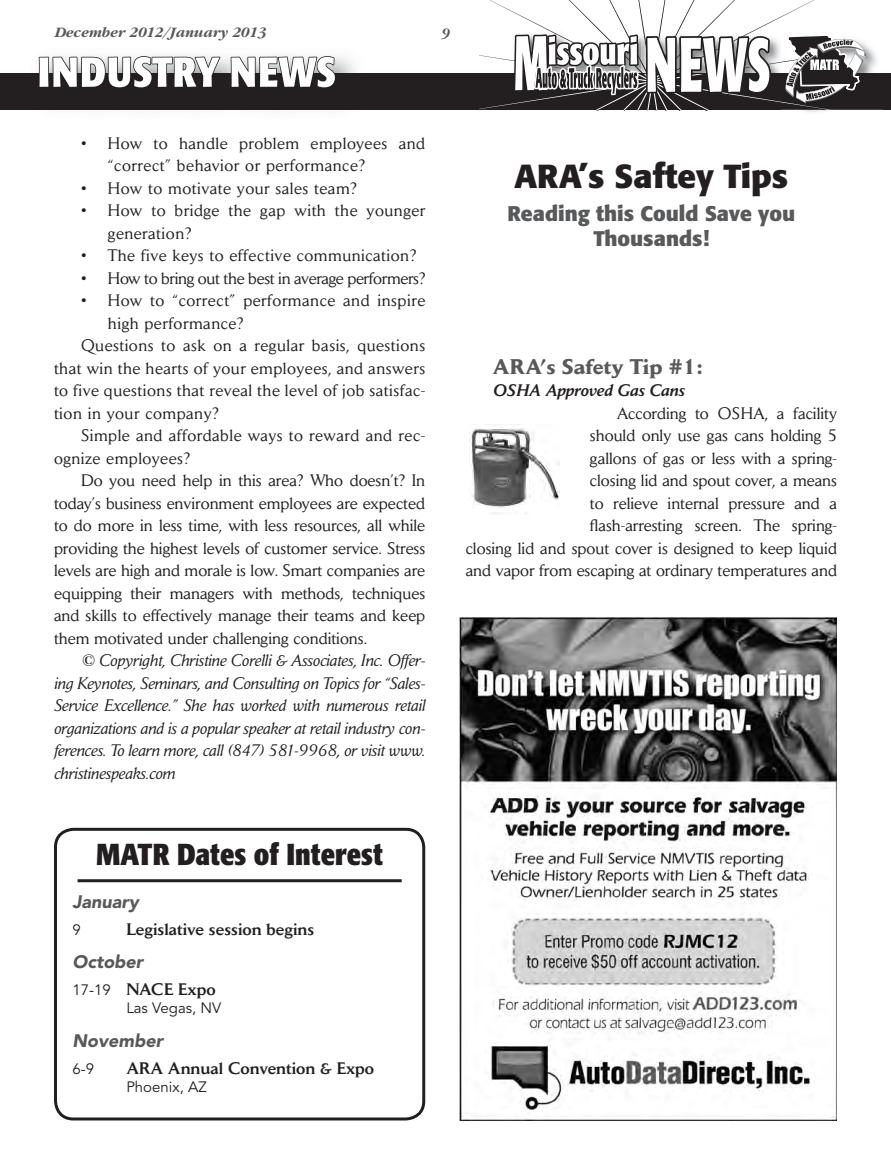
<style>
.page{position:relative;width:891px;height:1161px;background:#fff}
.page>*{position:absolute;margin:0;border:0;box-sizing:border-box;transform-origin:0 0}
.t1{font:700 33px "Formata";color:#231f20}
.t2{font:700 condensed 30px "Formata";color:#231f20}
.t3{font:700 21px/25.2px "Formata";color:#58595b;text-align:center}
.t4{font:700 21px "Daily News";color:#58595b}
.t5{font:italic 900 18px "Avenir";color:#58595b}
.t6{font:16.5px/22.5px "Daily News";color:#231f20;text-align:right}
.t7{font:16.5px/22.5px "Daily News";letter-spacing:.03em;color:#231f20}
.t8{font:italic 16.5px/22.5px "Daily News";color:#231f20;text-align:justify}
.t9{font:500 16.5px "Daily News";color:#231f20}
.t10{font:16.5px "Daily News";letter-spacing:-.02em;color:#231f20}
.t11{font:italic 500 16.5px "Daily News";color:#231f20}
.t12{font:italic 700 15px "Garamond";color:#58595b}
.t13{font:15px "Avenir";color:#231f20}
.s1{font-family:"Avenir";font-weight:400;font-size:15px}
</style>
<div class="page">
<svg style="left:489px;top:0;width:325px;height:30px"></svg>
<div style="left:0;top:73px;width:891px;height:37px;background:#231f20"></div>
<img style="left:805px;top:46px;width:72px;height:66px">
<img style="left:868px;top:48px;width:3px;height:14px">
<img style="left:868px;top:73px;width:10px;height:37px">
<svg style="left:479px;top:30px;width:389px;height:81px"></svg>
<img style="left:38px;top:55px;width:317px;height:18px">
<svg style="left:39px;top:56px;width:181px;height:32px"></svg>
<svg style="left:231px;top:56px;width:105px;height:32px"></svg>
<div style="left:54px;top:828px;width:371px;height:292px;border:3px solid #231f20;border-radius:18px"></div>
<hr style="left:78px;top:879px;width:324px;height:3px;background:#231f20">
<img style="left:459px;top:618px;width:378px;height:502px">
<img style="left:471px;top:428px;width:88px;height:87px">
<p class="t12" style="left:54px;top:24px;width:213px">December 2012/January 2013</p>
<p class="t12" style="left:441px;top:25px;width:10px">9</p>
<p class="t7" style="left:108px;top:131px;width:319px;text-indent:-27px">• How to handle problem employees and “correct” behavior or performance?</p>
<p class="t7" style="left:81px;top:176px;width:277px">• How to motivate your sales team?</p>
<p class="t7" style="left:108px;top:199px;width:319px;text-indent:-27px">• How to bridge the gap with the younger generation?</p>
<p class="t7" style="left:81px;top:244px;width:337px">• The five keys to effective communication?</p>
<p class="t10" style="left:81px;top:268px;width:346px">• How to bring out the best in average performers?</p>
<p class="t7" style="left:81px;top:289px;width:346px">• How to “correct” performance and inspire</p>
<p class="t7" style="left:108px;top:311px;width:137px">high performance?</p>
<p class="t7" style="left:81px;top:334px;width:346px">Questions to ask on a regular basis, questions</p>
<p class="t7" style="left:54px;top:356px;width:373px">that win the hearts of your employees, and answers</p>
<p class="t7" style="left:54px;top:379px;width:373px">to five questions that reveal the level of job satisfac-</p>
<p class="t7" style="left:54px;top:401px;width:166px">tion in your company?</p>
<p class="t7" style="left:81px;top:424px;width:346px">Simple and affordable ways to reward and rec-</p>
<p class="t7" style="left:54px;top:446px;width:138px">ognize employees?</p>
<p class="t6" style="left:81px;top:469px;width:346px">Do you need help in this area? Who doesn’t? In</p>
<p class="t6" style="left:54px;top:492px;width:373px">today’s business environment employees are expected</p>
<p class="t6" style="left:54px;top:514px;width:373px">to do more in less time, with less resources, all while</p>
<p class="t6" style="left:54px;top:537px;width:373px">providing the highest levels of customer service. Stress</p>
<p class="t6" style="left:54px;top:559px;width:373px">levels are high and morale is low. Smart companies are</p>
<p class="t6" style="left:54px;top:582px;width:373px">equipping their managers with methods, techniques</p>
<p class="t6" style="left:54px;top:604px;width:373px">and skills to effectively manage their teams and keep</p>
<p class="t6" style="left:54px;top:627px;width:315px">them motivated under challenging conditions.</p>
<p class="t8" style="left:54px;top:649px;width:373px;text-indent:27px">© Copyright, Christine Corelli &amp; Associates, Inc. Offer&shy;ing Keynotes, Seminars, and Consulting on Topics for “Sales-Service Excellence.” She has worked with numerous retail organizations and is a popular speaker at retail industry con&shy;ferences. To learn more, call (847) 581-9968, or visit www. christinespeaks.com</p>
<h2 class="t2" style="left:96px;top:836px;width:288px">MATR Dates of Interest</h2>
<p class="t5" style="left:72px;top:891px;width:68px">January</p>
<p class="t13" style="left:72px;top:921px;width:10px">9</p>
<p class="t9" style="left:126px;top:919px;width:190px">Legislative session begins</p>
<p class="t5" style="left:72px;top:951px;width:72px">October</p>
<p class="t9" style="left:72px;top:980px;width:145px"><span class="s1">17-19</span> NACE Expo</p>
<p class="t13" style="left:126px;top:1000px;width:97px">Las Vegas, NV</p>
<p class="t5" style="left:72px;top:1030px;width:92px">November</p>
<p class="t13" style="left:72px;top:1060px;width:23px">6-9</p>
<p class="t9" style="left:126px;top:1058px;width:249px">ARA Annual Convention &amp; Expo</p>
<p class="t13" style="left:126px;top:1078px;width:82px">Phoenix, AZ</p>
<h1 class="t1" style="left:514px;top:155px;width:275px">ARA’s Saftey Tips</h1>
<p class="t3" style="left:507px;top:200px;width:289px">Reading this Could Save you<br>Thousands!</p>
<p class="t4" style="left:493px;top:353px;width:212px">ARA’s Safety Tip #1:</p>
<p class="t11" style="left:493px;top:380px;width:193px">OSHA Approved Gas Cans</p>
<p class="t6" style="left:466px;top:401px;width:373px">According to OSHA, a facility<br>should only use gas cans holding 5<br>gallons of gas or less with a spring-<br>closing lid and spout cover, a means<br>to relieve internal pressure and a<br>flash-arresting screen. The spring-<br>closing lid and spout cover is designed to keep liquid and vapor from escaping at ordinary temperatures and</p>
</div>
